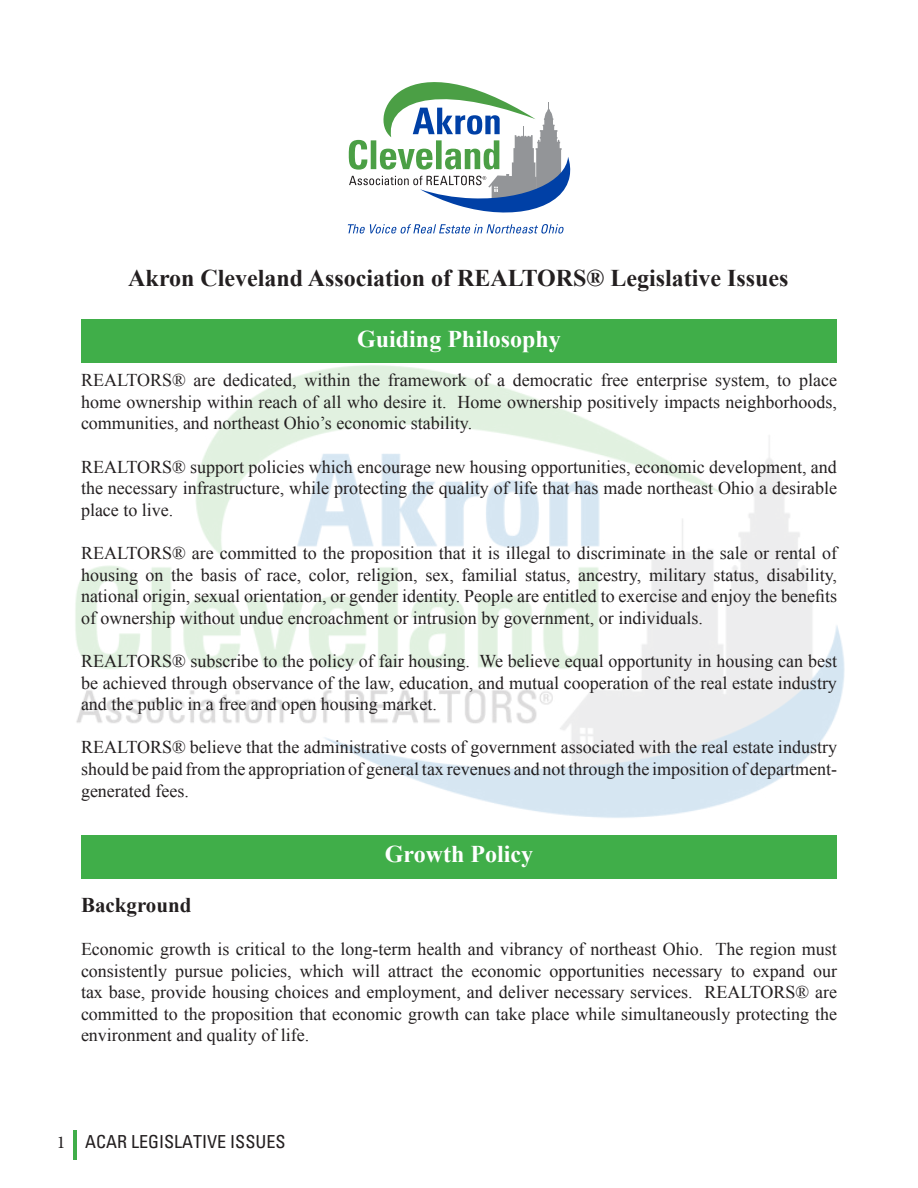
<style>
.page{position:relative;width:918px;height:1188px;background:#fff}
.page>*{position:absolute;margin:0;border:0;box-sizing:border-box;transform-origin:0 0}
.t1{font:700 24px "Times New Roman";color:#231f20}
.t2{font:700 24px "Times New Roman";color:#fff}
.t3{font:700 21px "Times New Roman";color:#231f20}
.t4{font:18px/21.6px "Times New Roman";color:#231f20;text-align:justify}
.t5{font:condensed 18px "Univers";color:#231f20}
.s1{font-family:"Minion Pro";font-stretch:normal}
</style>
<div class="page">
<svg style="left:348px;top:82px;width:222px;height:152px"></svg>
<img style="left:75px;top:365px;width:770px;height:453px">
<hr style="left:74px;top:1130px;width:3px;height:30px;background:#40ae49">
<div style="left:81px;top:320px;width:756px;height:43px;background:#40ae49"></div>
<div style="left:81px;top:835px;width:756px;height:44px;background:#40ae49"></div>
<p class="t1" style="left:128px;top:262px;width:662px">Akron Cleveland Association of REALTORS® Legislative Issues</p>
<p class="t2" style="left:357px;top:322px;width:205px">Guiding Philosophy</p>
<p class="t4" style="left:81px;top:369px;width:758px">REALTORS® are dedicated, within the framework of a democratic free enterprise system, to place home ownership within reach of all who desire it. Home ownership positively impacts neighborhoods, communities, and northeast Ohio’s economic stability.</p>
<p class="t4" style="left:81px;top:455px;width:758px">REALTORS® support policies which encourage new housing opportunities, economic development, and the necessary infrastructure, while protecting the quality of life that has made northeast Ohio a desirable place to live.</p>
<p class="t4" style="left:81px;top:542px;width:758px">REALTORS® are committed to the proposition that it is illegal to discriminate in the sale or rental of housing on the basis of race, color, religion, sex, familial status, ancestry, military status, disability, national origin, sexual orientation, or gender identity. People are entitled to exercise and enjoy the benefits of ownership without undue encroachment or intrusion by government, or individuals.</p>
<p class="t4" style="left:81px;top:650px;width:758px">REALTORS® subscribe to the policy of fair housing. We believe equal opportunity in housing can best be achieved through observance of the law, education, and mutual cooperation of the real estate industry and the public in a free and open housing market.</p>
<p class="t4" style="left:81px;top:736px;width:758px">REALTORS® believe that the administrative costs of government associated with the real estate industry should be paid from the appropriation of general tax revenues and not through the imposition of department&shy;generated fees.</p>
<p class="t2" style="left:385px;top:838px;width:150px">Growth Policy</p>
<p class="t3" style="left:81px;top:890px;width:112px">Background</p>
<p class="t4" style="left:81px;top:938px;width:758px">Economic growth is critical to the long-term health and vibrancy of northeast Ohio. The region must consistently pursue policies, which will attract the economic opportunities necessary to expand our tax base, provide housing choices and employment, and deliver necessary services. REALTORS® are committed to the proposition that economic growth can take place while simultaneously protecting the environment and quality of life.</p>
<p class="t5" style="left:57px;top:1130px;width:230px"><span class="s1">1</span> ACAR LEGISLATIVE ISSUES</p>
</div>
